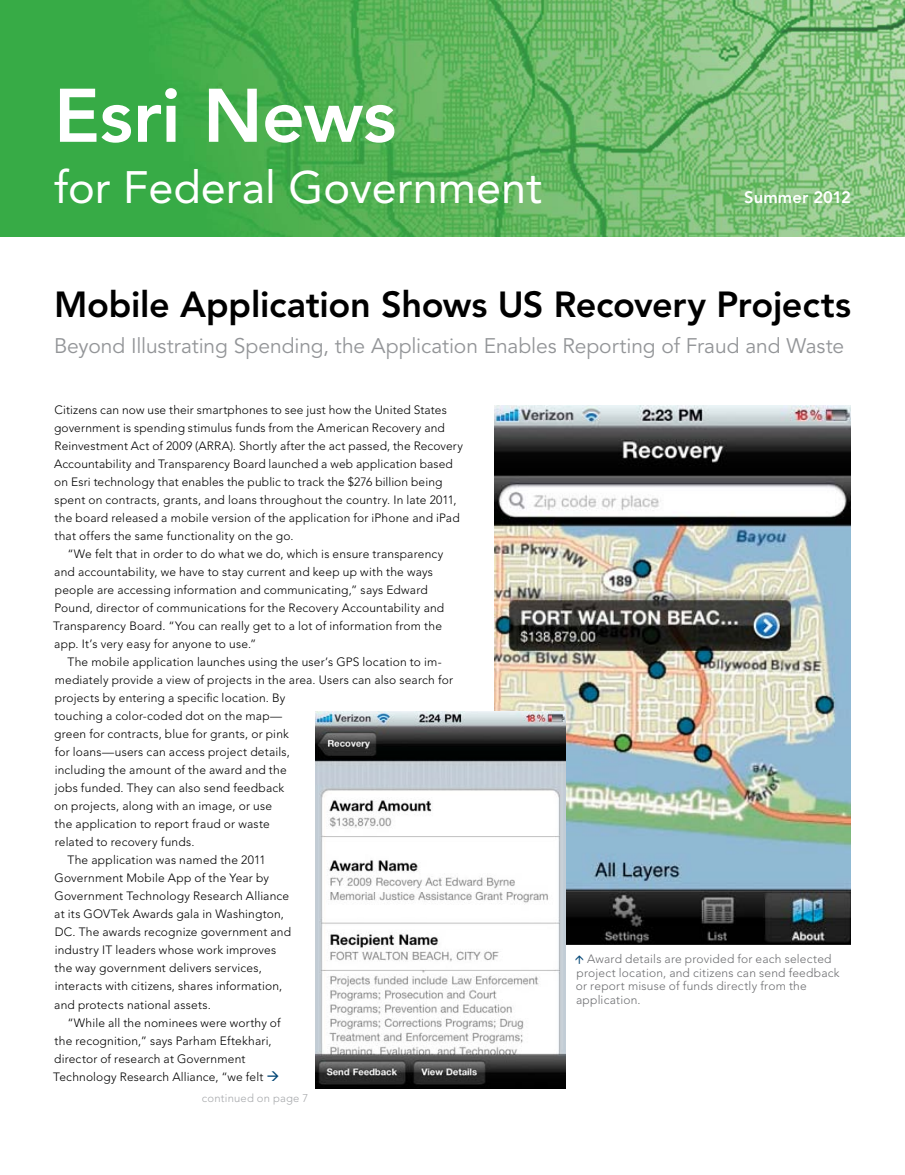
<style>
.page{position:relative;width:905px;height:1175px;background:#fff}
.page>*{position:absolute;margin:0;border:0;box-sizing:border-box;transform-origin:0 0}
.t1{font:800 75px "Avenir LT Std";letter-spacing:-.01em;color:#fff}
.t2{font:45px "Avenir LT Std";color:#fff}
.t3{font:800 36px "Avenir LT Std";letter-spacing:-.01em;color:#000}
.t4{font:21px "Avenir LT Std";letter-spacing:-.005em;color:#939598}
.t5{font:800 16.5px "Avenir LT Std";letter-spacing:.005em;color:#fff}
.t6{font:300 12px "Avenir LT Std";letter-spacing:.015em;color:#000}
.t7{font:300 12px/13.5px "Avenir LT Std";letter-spacing:.015em;color:#6d6e71}
.t8{font:300 11.25px "Avenir LT Std";letter-spacing:.02em;color:#a7a9ac}
.s1{color:#004575}
</style>
<div class="page">
<img style="left:0;top:0;width:904px;height:236px">
<img style="left:494px;top:405px;width:356px;height:539px">
<img style="left:315px;top:711px;width:251px;height:377px">
<h1 class="t1" style="left:54px;top:71px;width:344px">Esri News</h1>
<h2 class="t2" style="left:54px;top:161px;width:489px">for Federal Government</h2>
<h3 class="t5" style="left:744px;top:187px;width:108px">Summer 2012</h3>
<h3 class="t3" style="left:54px;top:283px;width:798px">Mobile Application Shows US Recovery Projects</h3>
<h3 class="t4" style="left:54px;top:333px;width:791px">Beyond Illustrating Spending, the Application Enables Reporting of Fraud and Waste</h3>
<p class="t6" style="left:55px;top:403px;width:394px">Citizens can now use their smartphones to see just how the United States</p>
<p class="t6" style="left:54px;top:421px;width:392px">government is spending stimulus funds from the American Recovery and</p>
<p class="t6" style="left:55px;top:439px;width:410px">Reinvestment Act of 2009 (ARRA). Shortly after the act passed, the Recovery</p>
<p class="t6" style="left:54px;top:457px;width:400px">Accountability and Transparency Board launched a web application based</p>
<p class="t6" style="left:54px;top:475px;width:390px">on Esri technology that enables the public to track the $276 billion being</p>
<p class="t6" style="left:55px;top:493px;width:403px">spent on contracts, grants, and loans throughout the country. In late 2011,</p>
<p class="t6" style="left:55px;top:511px;width:406px">the board released a mobile version of the application for iPhone and iPad</p>
<p class="t6" style="left:55px;top:529px;width:240px">that offers the same functionality on the go.</p>
<p class="t6" style="left:67px;top:547px;width:377px">“We felt that in order to do what we do, which is ensure transparency</p>
<p class="t6" style="left:54px;top:565px;width:380px">and accountability, we have to stay current and keep up with the ways</p>
<p class="t6" style="left:55px;top:583px;width:374px">people are accessing information and communicating,” says Edward</p>
<p class="t6" style="left:55px;top:601px;width:391px">Pound, director of communications for the Recovery Accountability and</p>
<p class="t6" style="left:53px;top:619px;width:390px">Transparency Board. “You can really get to a lot of information from the</p>
<p class="t6" style="left:54px;top:637px;width:204px">app. It’s very easy for anyone to use.”</p>
<p class="t6" style="left:67px;top:655px;width:376px">The mobile application launches using the user’s GPS location to im-</p>
<p class="t6" style="left:55px;top:673px;width:400px">mediately provide a view of projects in the area. Users can also search for</p>
<p class="t6" style="left:55px;top:691px;width:232px">projects by entering a specific location. By</p>
<p class="t6" style="left:55px;top:709px;width:229px">touching a color-coded dot on the map—</p>
<p class="t6" style="left:54px;top:727px;width:236px">green for contracts, blue for grants, or pink</p>
<p class="t6" style="left:55px;top:745px;width:237px">for loans—users can access project details,</p>
<p class="t6" style="left:55px;top:763px;width:233px">including the amount of the award and the</p>
<p class="t6" style="left:55px;top:781px;width:231px">jobs funded. They can also send feedback</p>
<p class="t6" style="left:54px;top:799px;width:219px">on projects, along with an image, or use</p>
<p class="t6" style="left:55px;top:817px;width:217px">the application to report fraud or waste</p>
<p class="t6" style="left:55px;top:835px;width:141px">related to recovery funds.</p>
<p class="t6" style="left:67px;top:853px;width:200px">The application was named the 2011</p>
<p class="t6" style="left:55px;top:871px;width:216px">Government Mobile App of the Year by</p>
<p class="t6" style="left:55px;top:889px;width:236px">Government Technology Research Alliance</p>
<p class="t6" style="left:54px;top:907px;width:231px">at its GOVTek Awards gala in Washington,</p>
<p class="t6" style="left:55px;top:925px;width:238px">DC. The awards recognize government and</p>
<p class="t6" style="left:55px;top:943px;width:223px">industry IT leaders whose work improves</p>
<p class="t6" style="left:55px;top:961px;width:209px">the way government delivers services,</p>
<p class="t6" style="left:55px;top:979px;width:229px">interacts with citizens, shares information,</p>
<p class="t6" style="left:54px;top:997px;width:158px">and protects national assets.</p>
<p class="t6" style="left:67px;top:1015px;width:215px">“While all the nominees were worthy of</p>
<p class="t6" style="left:55px;top:1033px;width:218px">the recognition,” says Parham Eftekhari,</p>
<p class="t6" style="left:54px;top:1051px;width:193px">director of research at Government</p>
<p class="t6" style="left:53px;top:1069px;width:228px">Technology Research Alliance, “we felt <span class="s1">→</span></p>
<p class="t8" style="left:202px;top:1092px;width:108px">continued on page 7</p>
<p class="t7" style="left:576px;top:952px;width:265px;text-indent:11px">Award details are provided for each selected project location, and citizens can send feedback or report misuse of funds directly from the application.</p>
</div>
